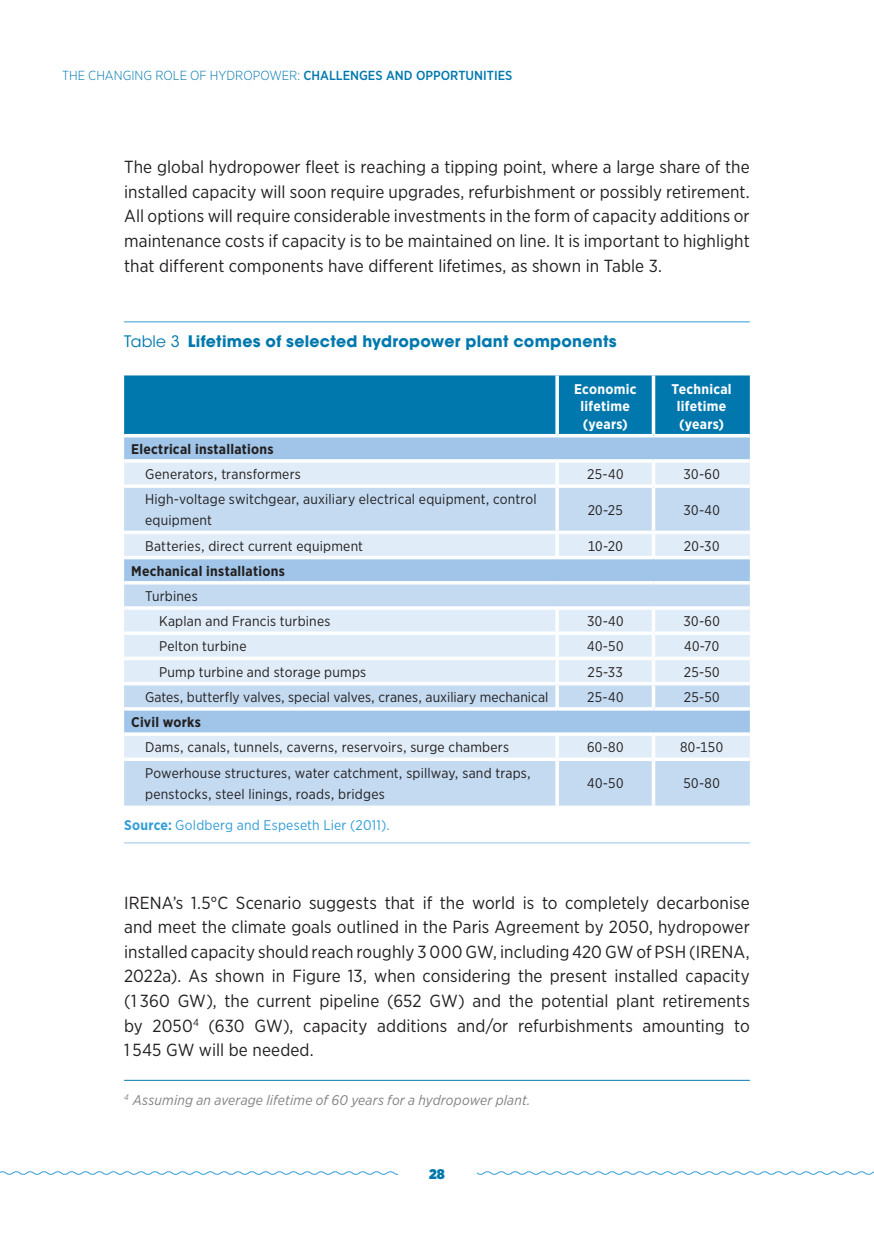
<style>
.page{position:relative;width:874px;height:1241px;background:#fff}
.page>*{position:absolute;margin:0;border:0;box-sizing:border-box;transform-origin:0 0}
.Text_Body{font:17.5px/24.5px "Gotham Narrow";letter-spacing:.005em;color:#231f20;text-align:justify}
.Figures_Tables_T{font:700 15.75px "ITC Avant Garde Std";letter-spacing:.015em;color:#0078ae}
.Tables_Text{font:14px/21px "Gotham Narrow";letter-spacing:.015em;color:#231f20}
.Tables_Text-2{font:700 14px "Gotham Narrow";letter-spacing:.02em;color:#231f20}
.FootNotes{font:italic 14px "Gotham Narrow";letter-spacing:.01em;color:#808285}
.Tables_Head_W{font:700 14px/17.5px "Gotham Narrow";letter-spacing:.02em;color:#fff;text-align:center}
.Sources{font:14px "Gotham Narrow";letter-spacing:.015em;color:#329dd7}
.t1{font:900 14px "Gotham Narrow";color:#0078ae}
.t2{font:300 13.12px "Gotham Narrow";color:#0078ae}
.s1{font-weight:500}
.s2{font-weight:400}
.s3{font-weight:700}
</style>
<div class="page">
<svg style="left:0;top:1171px;width:873px;height:4px"></svg>
<div style="left:397px;top:1167px;width:79px;height:11px;background:#fff"></div>
<div style="left:124px;top:375px;width:625px;height:59px;background:#0078ae"></div>
<div style="left:124px;top:437px;width:625px;height:22px;background:#a0c5e8"></div>
<div style="left:124px;top:462px;width:625px;height:22px;background:#e0ecf7"></div>
<svg style="left:124px;top:488px;width:625px;height:317px;background:#c9def2"></svg>
<hr style="left:124px;top:484px;width:433px;height:4px;background:#f8fbfd">
<hr style="left:557px;top:484px;width:96px;height:4px;background:#f8fbfd">
<svg style="left:124px;top:530px;width:433px;height:4px"></svg>
<svg style="left:557px;top:530px;width:96px;height:4px"></svg>
<svg style="left:124px;top:631px;width:433px;height:4px"></svg>
<svg style="left:557px;top:631px;width:96px;height:4px"></svg>
<svg style="left:124px;top:656px;width:433px;height:4px"></svg>
<svg style="left:557px;top:656px;width:96px;height:4px"></svg>
<svg style="left:124px;top:681px;width:433px;height:4px"></svg>
<svg style="left:557px;top:681px;width:96px;height:4px"></svg>
<hr style="left:555px;top:375px;width:3px;height:59px;background:#fff">
<hr style="left:555px;top:462px;width:3px;height:22px;background:#fff">
<hr style="left:555px;top:488px;width:3px;height:42px;background:#fff">
<hr style="left:555px;top:534px;width:3px;height:21px;background:#fff">
<hr style="left:555px;top:609px;width:3px;height:22px;background:#fff">
<hr style="left:555px;top:635px;width:3px;height:21px;background:#fff">
<hr style="left:555px;top:660px;width:3px;height:21px;background:#fff">
<hr style="left:555px;top:685px;width:3px;height:22px;background:#fff">
<hr style="left:555px;top:735px;width:3px;height:22px;background:#fff">
<svg style="left:124px;top:555px;width:433px;height:4px"></svg>
<svg style="left:557px;top:555px;width:96px;height:4px"></svg>
<svg style="left:653px;top:555px;width:96px;height:4px"></svg>
<hr style="left:124px;top:707px;width:433px;height:3px;background:#fff">
<hr style="left:557px;top:707px;width:96px;height:3px;background:#fff">
<hr style="left:653px;top:707px;width:96px;height:3px;background:#fff">
<hr style="left:124px;top:732px;width:433px;height:3px;background:#fff">
<hr style="left:557px;top:732px;width:96px;height:3px;background:#fff">
<hr style="left:653px;top:732px;width:96px;height:3px;background:#fff">
<hr style="left:124px;top:581px;width:433px;height:3px;background:#fff">
<hr style="left:557px;top:581px;width:96px;height:3px;background:#fff">
<hr style="left:653px;top:581px;width:96px;height:3px;background:#fff">
<hr style="left:124px;top:606px;width:433px;height:3px;background:#fff">
<hr style="left:557px;top:606px;width:96px;height:3px;background:#fff">
<hr style="left:653px;top:606px;width:96px;height:3px;background:#fff">
<hr style="left:555px;top:761px;width:3px;height:44px;background:#fff">
<svg style="left:651px;top:375px;width:4px;height:59px"></svg>
<svg style="left:651px;top:462px;width:4px;height:22px"></svg>
<hr style="left:653px;top:484px;width:96px;height:4px;background:#f8fbfd">
<svg style="left:651px;top:488px;width:4px;height:42px"></svg>
<svg style="left:653px;top:530px;width:96px;height:4px"></svg>
<svg style="left:651px;top:534px;width:4px;height:21px"></svg>
<svg style="left:651px;top:609px;width:4px;height:22px"></svg>
<svg style="left:653px;top:631px;width:96px;height:4px"></svg>
<svg style="left:651px;top:635px;width:4px;height:21px"></svg>
<svg style="left:653px;top:656px;width:96px;height:4px"></svg>
<svg style="left:651px;top:660px;width:4px;height:21px"></svg>
<svg style="left:653px;top:681px;width:96px;height:4px"></svg>
<svg style="left:651px;top:685px;width:4px;height:22px"></svg>
<svg style="left:651px;top:735px;width:4px;height:22px"></svg>
<svg style="left:124px;top:757px;width:433px;height:4px"></svg>
<svg style="left:557px;top:757px;width:96px;height:4px"></svg>
<svg style="left:653px;top:757px;width:96px;height:4px"></svg>
<svg style="left:651px;top:761px;width:4px;height:44px"></svg>
<hr style="left:124px;top:321px;width:625px;height:1px;background:#329dd7">
<hr style="left:124px;top:842px;width:625px;height:1px;background:#92c4e9">
<hr style="left:124px;top:1079px;width:625px;height:1px;background:#0078ae">
<p class="t2" style="left:62px;top:67px;width:451px">THE CHANGING ROLE OF HYDROPOWER: <span class="s1">CHALLENGES AND OPPORTUNITIES</span></p>
<p class="Text_Body" style="left:124px;top:155px;width:627px">The global hydropower fleet is reaching a tipping point, where a large share of the installed capacity will soon require upgrades, refurbishment or possibly retirement.<br>All options will require considerable investments in the form of capacity additions or maintenance costs if capacity is to be maintained on line. It is important to highlight that different components have different lifetimes, as shown in Table 3.</p>
<p class="Figures_Tables_T" style="left:124px;top:331px;width:494px"><span class="s2">Table 3</span> Lifetimes of selected hydropower plant components</p>
<p class="Tables_Head_W" style="left:574px;top:380px;width:64px">Economic lifetime (years)</p>
<p class="Tables_Head_W" style="left:671px;top:380px;width:62px">Technical lifetime (years)</p>
<p class="Tables_Text-2" style="left:131px;top:440px;width:144px">Electrical installations</p>
<p class="Tables_Text" style="left:145px;top:463px;width:157px">Generators, transformers</p>
<p class="Tables_Text" style="left:587px;top:463px;width:38px">25-40</p>
<p class="Tables_Text" style="left:683px;top:463px;width:38px">30-60</p>
<p class="Tables_Text" style="left:145px;top:488px;width:393px">High-voltage switchgear, auxiliary electrical equipment, control equipment</p>
<p class="Tables_Text" style="left:587px;top:499px;width:37px">20-25</p>
<p class="Tables_Text" style="left:683px;top:499px;width:38px">30-40</p>
<p class="Tables_Text" style="left:145px;top:535px;width:219px">Batteries, direct current equipment</p>
<p class="Tables_Text" style="left:587px;top:535px;width:37px">10-20</p>
<p class="Tables_Text" style="left:683px;top:535px;width:37px">20-30</p>
<p class="Tables_Text-2" style="left:131px;top:561px;width:155px">Mechanical installations</p>
<p class="Tables_Text" style="left:145px;top:585px;width:54px">Turbines</p>
<p class="Tables_Text" style="left:159px;top:610px;width:173px">Kaplan and Francis turbines</p>
<p class="Tables_Text" style="left:587px;top:610px;width:38px">30-40</p>
<p class="Tables_Text" style="left:683px;top:610px;width:38px">30-60</p>
<p class="Tables_Text" style="left:159px;top:635px;width:89px">Pelton turbine</p>
<p class="Tables_Text" style="left:587px;top:635px;width:38px">40-50</p>
<p class="Tables_Text" style="left:684px;top:635px;width:36px">40-70</p>
<p class="Tables_Text" style="left:159px;top:661px;width:208px">Pump turbine and storage pumps</p>
<p class="Tables_Text" style="left:587px;top:661px;width:37px">25-33</p>
<p class="Tables_Text" style="left:683px;top:661px;width:37px">25-50</p>
<p class="Tables_Text" style="left:145px;top:686px;width:404px">Gates, butterfly valves, special valves, cranes, auxiliary mechanical</p>
<p class="Tables_Text" style="left:587px;top:686px;width:38px">25-40</p>
<p class="Tables_Text" style="left:683px;top:686px;width:37px">25-50</p>
<p class="Tables_Text-2" style="left:131px;top:713px;width:71px">Civil works</p>
<p class="Tables_Text" style="left:145px;top:736px;width:365px">Dams, canals, tunnels, caverns, reservoirs, surge chambers</p>
<p class="Tables_Text" style="left:587px;top:736px;width:38px">60-80</p>
<p class="Tables_Text" style="left:679px;top:736px;width:44px">80-150</p>
<p class="Tables_Text" style="left:145px;top:761px;width:387px">Powerhouse structures, water catchment, spillway, sand traps, penstocks, steel linings, roads, bridges</p>
<p class="Tables_Text" style="left:587px;top:772px;width:38px">40-50</p>
<p class="Tables_Text" style="left:683px;top:772px;width:38px">50-80</p>
<p class="Sources" style="left:124px;top:816px;width:267px"><span class="s3">Source:</span> Goldberg and Espeseth Lier (2011).</p>
<p class="Text_Body" style="left:124px;top:890px;width:627px">IRENA’s 1.5°C Scenario suggests that if the world is to completely decarbonise and meet the climate goals outlined in the Paris Agreement by 2050, hydropower installed capacity should reach roughly 3 000 GW, including 420 GW of PSH (IRENA, 2022a). As shown in Figure 13, when considering the present installed capacity (1 360 GW), the current pipeline (652 GW) and the potential plant retirements by 2050<sup>4</sup> (630 GW), capacity additions and/or refurbishments amounting to 1 545 GW will be needed.</p>
<p class="FootNotes" style="left:124px;top:1091px;width:407px"><sup>4</sup> Assuming an average lifetime of 60 years for a hydropower plant.</p>
<p class="t1" style="left:429px;top:1163px;width:17px">28</p>
</div>
